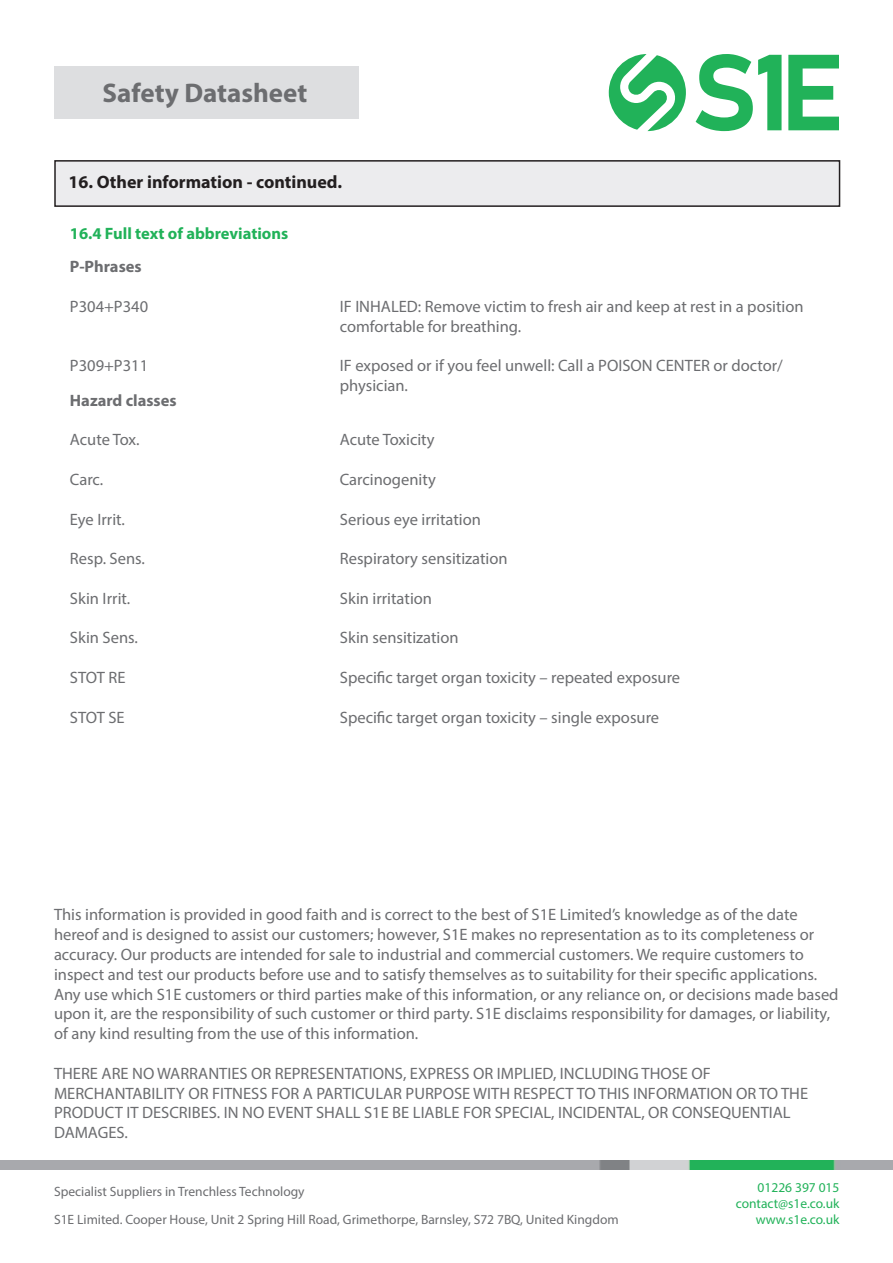
<style>
.page{position:relative;width:893px;height:1263px;background:#fff}
.page>*{position:absolute;margin:0;border:0;box-sizing:border-box;transform-origin:0 0}
.t1{font:700 27px "Myriad Pro";color:#6c6d70}
.t2{font:700 18px "Myriad Pro";color:#231f20}
.t3{font:16.5px/19.8px "Myriad Pro";color:#6c6d70}
.t4{font:700 16.5px "Myriad Pro";color:#21b259}
.t5{font:700 16.5px "Myriad Pro";color:#6c6d70}
.Body_text{font:13.5px "Myriad Pro";color:#6c6d70}
.t6{font:13.5px "Myriad Pro";color:#21b259}
</style>
<div class="page">
<div style="left:54px;top:66px;width:305px;height:53px;background:#dddee0"></div>
<svg style="left:696px;top:54px;width:85px;height:77px"></svg>
<svg style="left:788px;top:55px;width:51px;height:75px"></svg>
<svg style="left:609px;top:54px;width:77px;height:77px"></svg>
<img style="left:1px;top:1160px;width:892px;height:9px">
<div style="left:55px;top:161px;width:784px;height:45px;background:#ececee"></div>
<div style="left:54px;top:160px;width:786px;height:47px;border:2px solid #231f20"></div>
<p class="t1" style="left:102px;top:75px;width:206px">Safety Datasheet</p>
<p class="t2" style="left:69px;top:170px;width:275px">16. Other information - continued.</p>
<p class="t4" style="left:70px;top:223px;width:220px">16.4 Full text of abbreviations</p>
<p class="t5" style="left:70px;top:256px;width:73px">P-Phrases</p>
<p class="t3" style="left:70px;top:296px;width:80px">P304+P340</p>
<p class="t3" style="left:340px;top:296px;width:465px">IF INHALED: Remove victim to fresh air and keep at rest in a position</p>
<p class="t3" style="left:340px;top:316px;width:183px">comfortable for breathing.</p>
<p class="t3" style="left:340px;top:356px;width:445px">IF exposed or if you feel unwell: Call a POISON CENTER or doctor/ physician.</p>
<p class="t3" style="left:70px;top:356px;width:80px">P309+P311</p>
<p class="t5" style="left:70px;top:389px;width:108px">Hazard classes</p>
<p class="t3" style="left:70px;top:430px;width:71px">Acute Tox.</p>
<p class="t3" style="left:70px;top:469px;width:35px">Carc.</p>
<p class="t3" style="left:70px;top:509px;width:57px">Eye Irrit.</p>
<p class="t3" style="left:70px;top:548px;width:77px">Resp. Sens.</p>
<p class="t3" style="left:70px;top:588px;width:62px">Skin Irrit.</p>
<p class="t3" style="left:70px;top:628px;width:70px">Skin Sens.</p>
<p class="t3" style="left:70px;top:667px;width:57px">STOT RE</p>
<p class="t3" style="left:70px;top:707px;width:56px">STOT SE</p>
<p class="t3" style="left:340px;top:430px;width:96px">Acute Toxicity</p>
<p class="t3" style="left:340px;top:469px;width:97px">Carcinogenity</p>
<p class="t3" style="left:340px;top:509px;width:143px">Serious eye irritation</p>
<p class="t3" style="left:340px;top:548px;width:169px">Respiratory sensitization</p>
<p class="t3" style="left:340px;top:588px;width:94px">Skin irritation</p>
<p class="t3" style="left:340px;top:628px;width:120px">Skin sensitization</p>
<p class="t3" style="left:340px;top:667px;width:342px">Specific target organ toxicity – repeated exposure</p>
<p class="t3" style="left:340px;top:707px;width:321px">Specific target organ toxicity – single exposure</p>
<p class="t3" style="left:54px;top:904px;width:786px">This information is provided in good faith and is correct to the best of S1E Limited’s knowledge as of the date hereof and is designed to assist our customers; however, S1E makes no representation as to its completeness or accuracy. Our products are intended for sale to industrial and commercial customers. We require customers to inspect and test our products before use and to satisfy themselves as to suitability for their specific applications.<br>Any use which S1E customers or third parties make of this information, or any reliance on, or decisions made based upon it, are the responsibility of such customer or third party. S1E disclaims responsibility for damages, or liability, of any kind resulting from the use of this information.</p>
<p class="t3" style="left:54px;top:1063px;width:756px">THERE ARE NO WARRANTIES OR REPRESENTATIONS, EXPRESS OR IMPLIED, INCLUDING THOSE OF MERCHANTABILITY OR FITNESS FOR A PARTICULAR PURPOSE WITH RESPECT TO THIS INFORMATION OR TO THE PRODUCT IT DESCRIBES. IN NO EVENT SHALL S1E BE LIABLE FOR SPECIAL, INCIDENTAL, OR CONSEQUENTIAL DAMAGES.</p>
<p class="Body_text" style="left:54px;top:1183px;width:252px">Specialist Suppliers in Trenchless Technology</p>
<p class="Body_text" style="left:54px;top:1211px;width:566px">S1E Limited. Cooper House, Unit 2 Spring Hill Road, Grimethorpe, Barnsley, S72 7BQ, United Kingdom</p>
<p class="t6" style="left:758px;top:1179px;width:83px">01226 397 015</p>
<p class="t6" style="left:736px;top:1195px;width:105px">contact@s1e.co.uk</p>
<p class="t6" style="left:756px;top:1211px;width:85px">www.s1e.co.uk</p>
</div>
